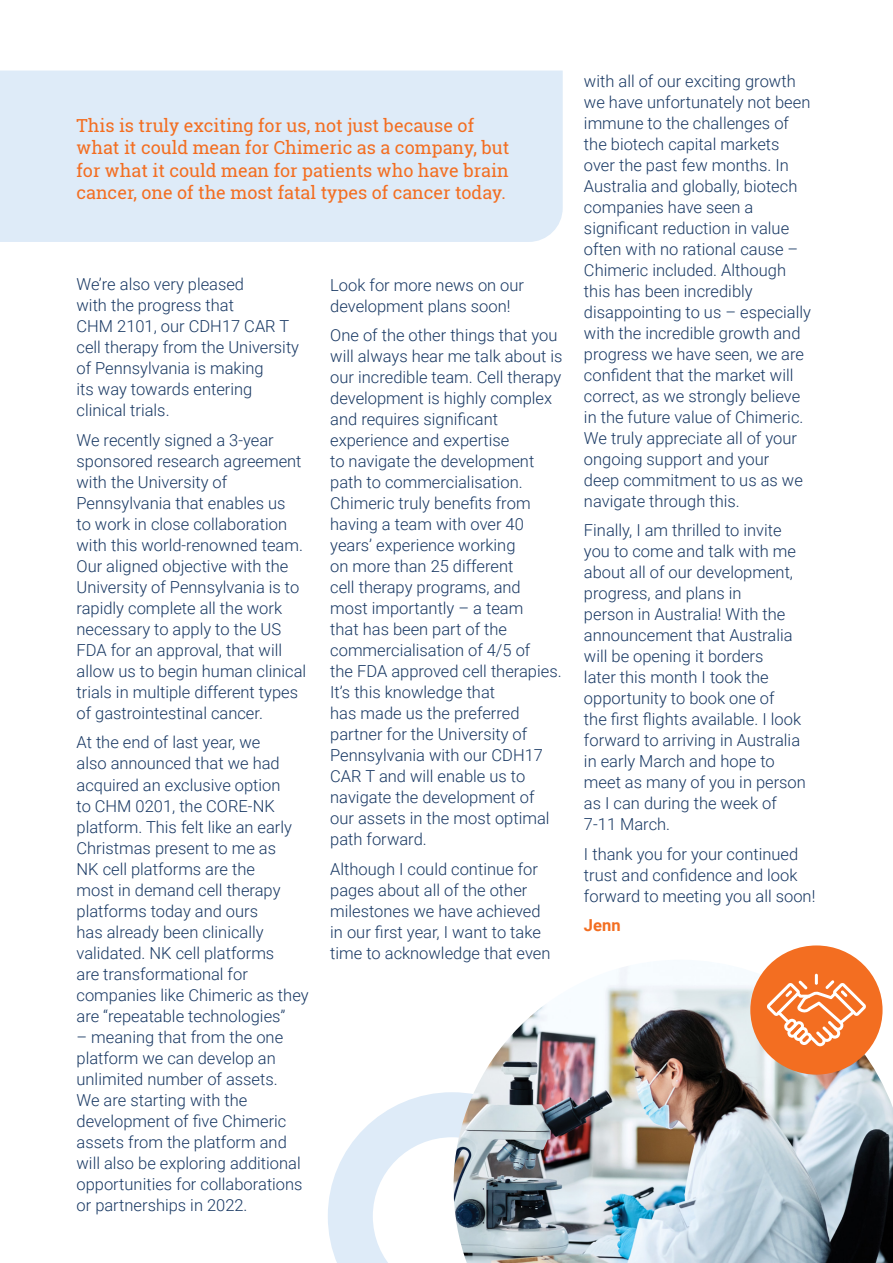
<style>
.page{position:relative;width:893px;height:1263px;background:#fff}
.page>*{position:absolute;margin:0;border:0;box-sizing:border-box;transform-origin:0 0}
.t1{font:18px/22.5px "Roboto Slab";color:#f36e21}
.t2{font:300 16.5px/21px "Roboto";color:#183863}
.t3{font:700 16.5px "Roboto";color:#f36e21}
</style>
<div class="page">
<svg style="left:328px;top:1092px;width:126px;height:171px"></svg>
<img style="left:454px;top:960px;width:439px;height:303px">
<div style="left:750px;top:945px;width:132px;height:129px;background:#f36e21;border-radius:50%"></div>
<svg style="left:767px;top:974px;width:99px;height:72px"></svg>
<div style="left:0;top:71px;width:563px;height:171px;background:#deebf8"></div>
<p class="t1" style="left:77px;top:114px;width:434px">This is truly exciting for us, not just because of what it could mean for Chimeric as a company, but for what it could mean for patients who have brain cancer, one of the most fatal types of cancer today.</p>
<p class="t2" style="left:77px;top:273px;width:224px">We’re also very pleased<br>with the progress that<br>CHM 2101, our CDH17 CAR T cell therapy from the University of Pennsylvania is making<br>its way towards entering clinical trials.</p>
<p class="t2" style="left:77px;top:429px;width:231px">We recently signed a 3-year sponsored research agreement with the University of<br>Pennsylvania that enables us<br>to work in close collaboration with this world-renowned team.<br>Our aligned objective with the<br>University of Pennsylvania is to rapidly complete all the work necessary to apply to the US<br>FDA for an approval, that will allow us to begin human clinical trials in multiple different types of gastrointestinal cancer.</p>
<p class="t2" style="left:77px;top:731px;width:234px">At the end of last year, we<br>also announced that we had acquired an exclusive option<br>to CHM 0201, the CORE-NK platform. This felt like an early<br>Christmas present to me as<br>NK cell platforms are the<br>most in demand cell therapy platforms today and ours<br>has already been clinically validated. NK cell platforms<br>are transformational for companies like Chimeric as they are “repeatable technologies”</p>
<p class="t2" style="left:77px;top:1025px;width:228px">– meaning that from the one platform we can develop an unlimited number of assets.<br>We are starting with the development of five Chimeric assets from the platform and will also be exploring additional opportunities for collaborations or partnerships in 2022.</p>
<p class="t2" style="left:330px;top:274px;width:195px">Look for more news on our development plans soon!</p>
<p class="t2" style="left:330px;top:324px;width:234px">One of the other things that you will always hear me talk about is our incredible team. Cell therapy development is highly complex and requires significant experience and expertise<br>to navigate the development path to commercialisation.<br>Chimeric truly benefits from having a team with over 40 years’ experience working<br>on more than 25 different<br>cell therapy programs, and<br>most importantly – a team<br>that has been part of the commercialisation of 4/5 of<br>the FDA approved cell therapies.<br>It’s this knowledge that<br>has made us the preferred partner for the University of<br>Pennsylvania with our CDH17<br>CAR T and will enable us to navigate the development of our assets in the most optimal path forward.</p>
<p class="t2" style="left:330px;top:858px;width:222px">Although I could continue for pages about all of the other milestones we have achieved in our first year, I want to take time to acknowledge that even</p>
<p class="t2" style="left:584px;top:70px;width:228px">with all of our exciting growth we have unfortunately not been immune to the challenges of the biotech capital markets over the past few months. In<br>Australia and globally, biotech companies have seen a significant reduction in value often with no rational cause –<br>Chimeric included. Although this has been incredibly disappointing to us – especially with the incredible growth and progress we have seen, we are confident that the market will correct, as we strongly believe in the future value of Chimeric.<br>We truly appreciate all of your ongoing support and your<br>deep commitment to us as we navigate through this.</p>
<p class="t2" style="left:584px;top:519px;width:223px">Finally, I am thrilled to invite you to come and talk with me about all of our development, progress, and plans in<br>person in Australia! With the announcement that Australia will be opening it borders<br>later this month I took the opportunity to book one of<br>the first flights available. I look forward to arriving in Australia in early March and hope to meet as many of you in person as I can during the week of<br>7-11 March.</p>
<p class="t2" style="left:584px;top:843px;width:233px">I thank you for your continued trust and confidence and look forward to meeting you all soon!</p>
<p class="t3" style="left:584px;top:914px;width:38px">Jenn</p>
</div>
